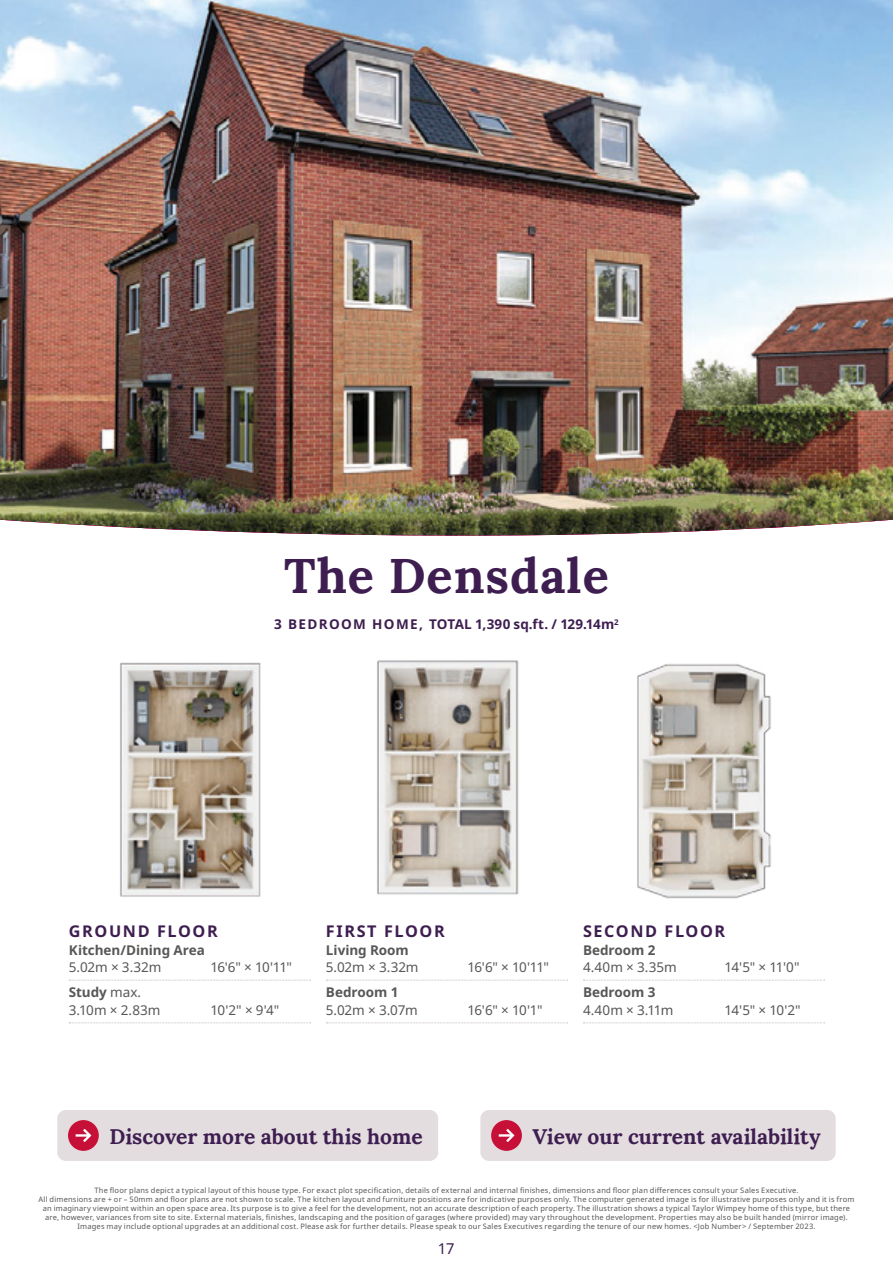
<style>
.page{position:relative;width:893px;height:1263px;background:#fff}
.page>*{position:absolute;margin:0;border:0;box-sizing:border-box;transform-origin:0 0}
.t1{font:700 55.2px "Lora";letter-spacing:.02em;color:#3e1e50}
.t2{font:700 48.6px "Lora";letter-spacing:.02em;color:#3e1e50}
.t3{font:700 21px "Lora";color:#3e1e50}
.t4{font:700 18.45px "Noto Sans";letter-spacing:.1em;color:#3e1e50}
.t5{font:700 16.2px "Noto Sans";letter-spacing:.1em;color:#3e1e50}
.t6{font:15px "Noto Sans";color:#3e1e50}
.t7{font:13.5px/17.5px "Noto Sans";letter-spacing:-.015em;color:#575756}
.t8{font:700 13.5px "Noto Sans";letter-spacing:-.005em;color:#575756}
.t9{font:700 13.5px "Noto Sans";letter-spacing:.025em;color:#3e1e50}
.t10{font:700 11.55px "Noto Sans";letter-spacing:.015em;color:#3e1e50}
.t11{font:7.5px/9px "Noto Sans";letter-spacing:.025em;color:#575756;text-align:center}
.s1{font-weight:700}
.s2{font-weight:400}
</style>
<div class="page">
<img style="left:120px;top:662px;width:141px;height:235px">
<img style="left:377px;top:660px;width:142px;height:235px">
<img style="left:637px;top:664px;width:134px;height:235px">
<svg style="left:583px;top:980px;width:242px;height:1px"></svg>
<svg style="left:583px;top:1022px;width:242px;height:1px"></svg>
<svg style="left:326px;top:980px;width:242px;height:1px"></svg>
<svg style="left:326px;top:1022px;width:242px;height:1px"></svg>
<svg style="left:69px;top:980px;width:242px;height:1px"></svg>
<svg style="left:69px;top:1022px;width:242px;height:1px"></svg>
<div style="left:57px;top:1110px;width:381px;height:51px;background:#e4dde0;border-radius:9px"></div>
<div style="left:68px;top:1120px;width:31px;height:31px;background:#c61037;border-radius:50%"></div>
<svg style="left:76px;top:1129px;width:15px;height:13px"></svg>
<div style="left:480px;top:1110px;width:356px;height:51px;background:#e4dde0;border-radius:9px"></div>
<div style="left:491px;top:1120px;width:31px;height:31px;background:#c61037;border-radius:50%"></div>
<svg style="left:499px;top:1129px;width:15px;height:13px"></svg>
<img style="left:0;top:0;width:893px;height:536px">
<h2 class="t2" style="left:284px;top:525px;width:326px">The Densdale</h2>
<h2 class="t2" style="left:284px;top:535px;width:326px">The Densdale</h2>
<h3 class="t9" style="left:274px;top:615px;width:346px">3 BEDROOM HOME, TOTAL 1,390 sq.ft. / 129.14m<sup>2</sup></h3>
<h1 class="t1" style="left:262px;top:536px;width:370px">The Densdale</h1>
<h3 class="t5" style="left:69px;top:920px;width:150px">GROUND FLOOR</h3>
<h3 class="t8" style="left:69px;top:940px;width:138px">Kitchen/Dining Area</h3>
<h3 class="t7" style="left:69px;top:959px;width:94px">5.02m × 3.32m</h3>
<h3 class="t7" style="left:210px;top:959px;width:83px">16'6" × 10'11"</h3>
<h3 class="t7" style="left:69px;top:984px;width:93px"><span class="s1">Study</span> max.<br>3.10m × 2.83m</h3>
<h3 class="t5" style="left:69px;top:930px;width:150px">GROUND FLOOR</h3>
<h3 class="t8" style="left:69px;top:951px;width:138px">Kitchen/Dining Area</h3>
<h3 class="t8" style="left:69px;top:993px;width:74px">Study <span class="s2">max.</span></h3>
<h3 class="t7" style="left:210px;top:1001px;width:70px">10'2" × 9'4"</h3>
<h3 class="t5" style="left:326px;top:920px;width:120px">FIRST FLOOR</h3>
<h3 class="t8" style="left:326px;top:940px;width:84px">Living Room</h3>
<h3 class="t7" style="left:326px;top:959px;width:94px">5.02m × 3.32m</h3>
<h3 class="t7" style="left:468px;top:959px;width:83px">16'6" × 10'11"</h3>
<h3 class="t8" style="left:326px;top:983px;width:74px">Bedroom 1</h3>
<h3 class="t7" style="left:326px;top:1001px;width:93px">5.02m × 3.07m</h3>
<h3 class="t7" style="left:468px;top:1001px;width:76px">16'6" × 10'1"</h3>
<h3 class="t5" style="left:326px;top:930px;width:120px">FIRST FLOOR</h3>
<h3 class="t8" style="left:326px;top:951px;width:84px">Living Room</h3>
<h3 class="t8" style="left:326px;top:993px;width:74px">Bedroom 1</h3>
<h3 class="t4" style="left:310px;top:985px;width:136px">FIRST FLOOR</h3>
<h3 class="t5" style="left:583px;top:920px;width:144px">SECOND FLOOR</h3>
<h3 class="t8" style="left:583px;top:940px;width:74px">Bedroom 2</h3>
<h3 class="t7" style="left:583px;top:959px;width:95px">4.40m × 3.35m</h3>
<h3 class="t7" style="left:725px;top:959px;width:77px">14'5" × 11'0"</h3>
<h3 class="t8" style="left:583px;top:983px;width:74px">Bedroom 3</h3>
<h3 class="t7" style="left:583px;top:1001px;width:92px">4.40m × 3.11m</h3>
<h3 class="t7" style="left:725px;top:1001px;width:78px">14'5" × 10'2"</h3>
<h3 class="t5" style="left:583px;top:930px;width:144px">SECOND FLOOR</h3>
<h3 class="t8" style="left:583px;top:951px;width:74px">Bedroom 2</h3>
<h3 class="t8" style="left:583px;top:993px;width:74px">Bedroom 3</h3>
<h3 class="t3" style="left:109px;top:1118px;width:315px">Discover more about this home</h3>
<h3 class="t3" style="left:533px;top:1118px;width:289px">View our current availability</h3>
<p class="t11" style="left:39px;top:1186px;width:817px">The floor plans depict a typical layout of this house type. For exact plot specification, details of external and internal finishes, dimensions and floor plan differences consult your Sales Executive.<br>All dimensions are + or – 50mm and floor plans are not shown to scale. The kitchen layout and furniture positions are for indicative purposes only. The computer generated image is for illustrative purposes only and it is from an imaginary viewpoint within an open space area. Its purpose is to give a feel for the development, not an accurate description of each property. The illustration shows a typical Taylor Wimpey home of this type, but there are, however, variances from site to site. External materials, finishes, landscaping and the position of garages (where provided) may vary throughout the development. Properties may also be built handed (mirror image).<br>Images may include optional upgrades at an additional cost. Please ask for further details. Please speak to our Sales Executives regarding the tenure of our new homes. &lt;Job Number&gt; / September 2023.</p>
<h3 class="t10" style="left:81px;top:1203px;width:362px">Find me on the development plan. <span class="s2">Plots: 99, 110, 146, 151 &amp; 198</span></h3>
<h3 class="t6" style="left:439px;top:1237px;width:17px">17</h3>
</div>
